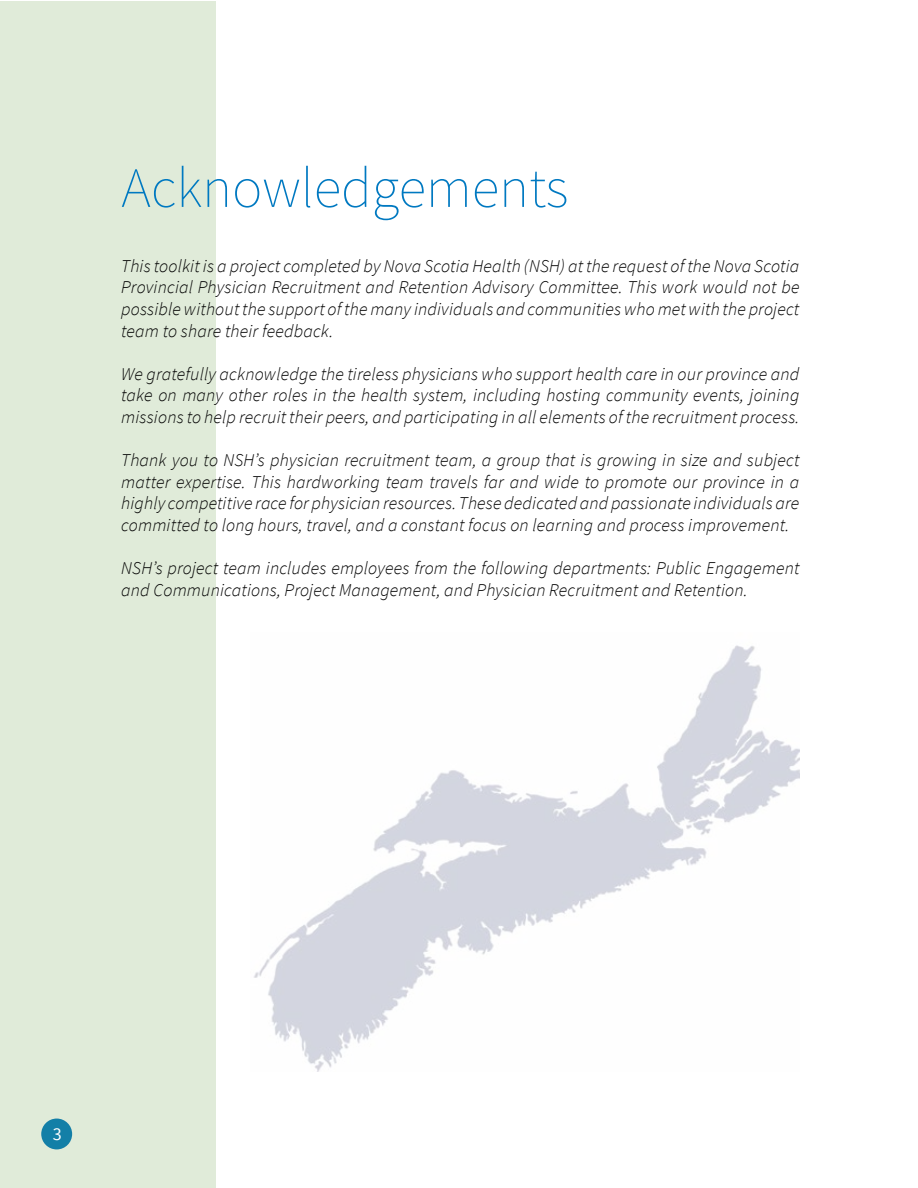
<style>
.page{position:relative;width:918px;height:1188px;background:#fff}
.page>*{position:absolute;margin:0;border:0;box-sizing:border-box;transform-origin:0 0}
.t1{font:200 57px "Source Sans Pro";color:#0079c1}
.t2{font:italic 300 18px/21.6px "Source Sans Pro";letter-spacing:.01em;color:#000;text-align:justify}
.t3{font:18px "Source Sans Pro";color:#fff}
</style>
<div class="page">
<img style="left:254px;top:645px;width:545px;height:426px">
<div style="left:0;top:2px;width:216px;height:1186px;background:#e0ebd9"></div>
<h1 class="t1" style="left:121px;top:154px;width:449px">Acknowledgements</h1>
<p class="t2" style="left:121px;top:255px;width:680px">This toolkit is a project completed by Nova Scotia Health (NSH) at the request of the Nova Scotia Provincial Physician Recruitment and Retention Advisory Committee. This work would not be possible without the support of the many individuals and communities who met with the project team to share their feedback.</p>
<p class="t2" style="left:121px;top:363px;width:680px">We gratefully acknowledge the tireless physicians who support health care in our province and take on many other roles in the health system, including hosting community events, joining missions to help recruit their peers, and participating in all elements of the recruitment process.</p>
<p class="t2" style="left:121px;top:449px;width:680px">Thank you to NSH’s physician recruitment team, a group that is growing in size and subject matter expertise. This hardworking team travels far and wide to promote our province in a highly competitive race for physician resources. These dedicated and passionate individuals are committed to long hours, travel, and a constant focus on learning and process improvement.</p>
<p class="t2" style="left:121px;top:557px;width:680px">NSH’s project team includes employees from the following departments: Public Engagement and Communications, Project Management, and Physician Recruitment and Retention.</p>
<p class="t3" style="left:53px;top:1122px;width:10px">3</p>
</div>
